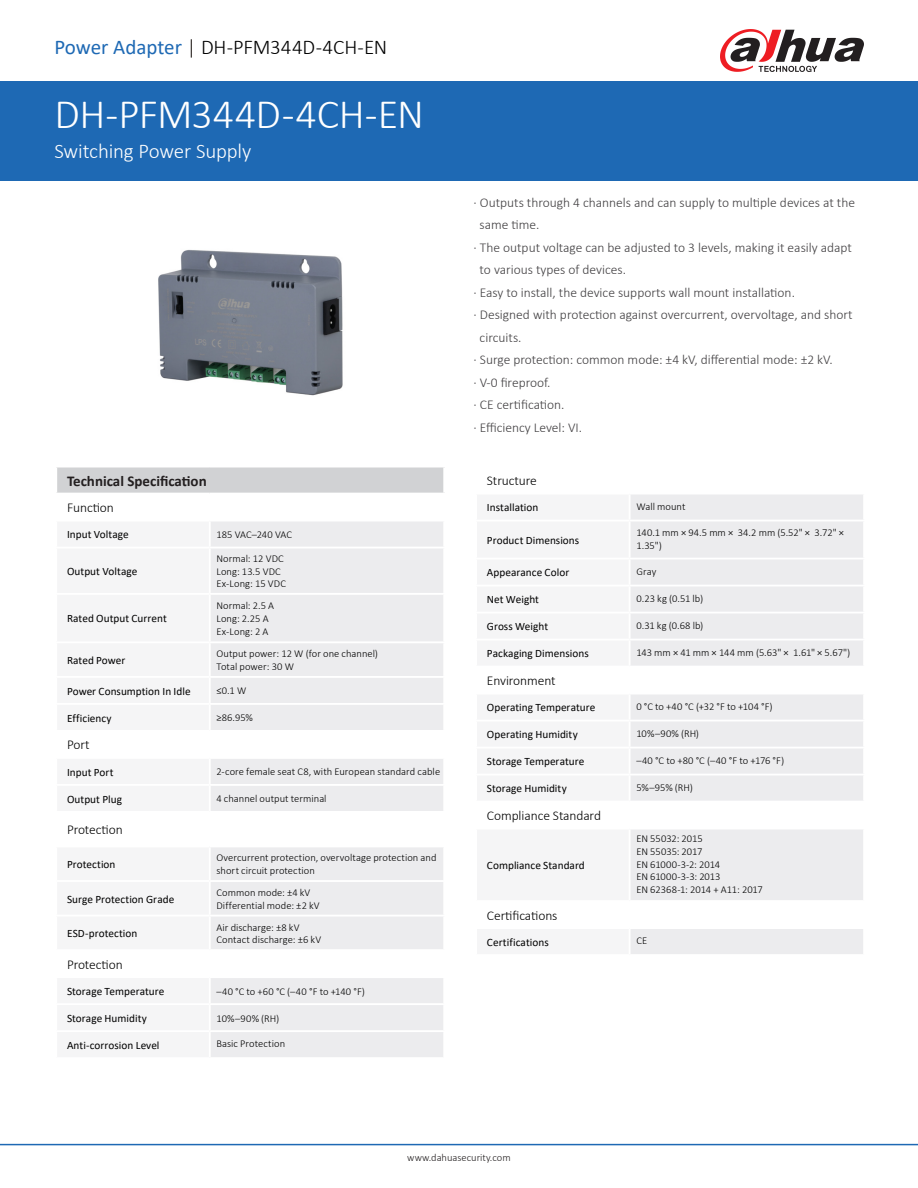
<style>
.page{position:relative;width:918px;height:1188px;background:#fff}
.page>*{position:absolute;margin:0;border:0;box-sizing:border-box;transform-origin:0 0}
.t1{font:300 42px "Calibri";letter-spacing:-.015em;color:#fff}
.t2{font:300 21px "Calibri";letter-spacing:-.01em;color:#000}
.t3{font:300 21px "Calibri";letter-spacing:-.01em;color:#fff}
.t4{font:700 15px "Calibri";color:#231f20}
.t5{font:300 13.5px/22.5px "Calibri";color:#413f41}
.段落标题{font:300 13.5px "Calibri";letter-spacing:-.005em;color:#000}
.表格内标题{font:11.25px "Calibri";letter-spacing:.005em;color:#000}
.表格正文{font:300 10.5px/12.6px "Calibri";letter-spacing:.005em;color:#000}
.t6{font:300 10.5px "Calibri";color:#231f20}
.s1{font-weight:400;color:#1e69b4}
.s2{color:#1b1513}
</style>
<div class="page">
<div style="left:0;top:81px;width:918px;height:100px;background:#1e69b4"></div>
<hr style="left:0;top:1144px;width:918px;height:1px;background:#1e69b4">
<svg style="left:720px;top:29px;width:144px;height:43px"></svg>
<div style="left:56px;top:467px;width:388px;height:27px;background:#d1d2d4"></div>
<svg style="left:211px;top:522px;width:232px;height:508px;fill:#ececee"></svg>
<svg style="left:211px;top:643px;width:232px;height:168px"></svg>
<div style="left:56px;top:846px;width:154px;height:35px;background:#f5f5f6"></div>
<div style="left:210px;top:846px;width:234px;height:35px;background:#ececee"></div>
<div style="left:56px;top:1031px;width:154px;height:27px;background:#f5f5f6"></div>
<div style="left:210px;top:1031px;width:234px;height:27px;background:#ececee"></div>
<hr style="left:55px;top:466px;width:155px;height:2px;background:#fff">
<hr style="left:210px;top:466px;width:235px;height:2px;background:#fff">
<hr style="left:55px;top:493px;width:155px;height:2px;background:#fff">
<hr style="left:210px;top:493px;width:235px;height:2px;background:#fff">
<hr style="left:210px;top:730px;width:235px;height:2px;background:#fff">
<hr style="left:210px;top:811px;width:235px;height:2px;background:#fff">
<hr style="left:210px;top:949px;width:235px;height:2px;background:#fff">
<hr style="left:55px;top:1057px;width:155px;height:2px;background:#fff">
<hr style="left:210px;top:1057px;width:235px;height:2px;background:#fff">
<hr style="left:55px;top:468px;width:2px;height:25px;background:#fff">
<hr style="left:443px;top:468px;width:2px;height:25px;background:#fff">
<hr style="left:55px;top:1030px;width:155px;height:2px;background:#fff">
<hr style="left:55px;top:1032px;width:2px;height:25px;background:#fff">
<hr style="left:210px;top:1030px;width:235px;height:2px;background:#fff">
<hr style="left:209px;top:1032px;width:2px;height:25px;background:#fff">
<hr style="left:443px;top:1032px;width:2px;height:25px;background:#fff">
<hr style="left:210px;top:547px;width:235px;height:2px;background:#fff">
<hr style="left:210px;top:593px;width:235px;height:2px;background:#fff">
<hr style="left:210px;top:641px;width:235px;height:2px;background:#fff">
<hr style="left:210px;top:676px;width:235px;height:2px;background:#fff">
<hr style="left:210px;top:703px;width:235px;height:2px;background:#fff">
<hr style="left:210px;top:757px;width:235px;height:2px;background:#fff">
<hr style="left:210px;top:784px;width:235px;height:2px;background:#fff">
<hr style="left:55px;top:846px;width:155px;height:1px;background:#fff">
<hr style="left:55px;top:847px;width:2px;height:33px;background:#fff">
<hr style="left:210px;top:846px;width:235px;height:1px;background:#fff">
<hr style="left:209px;top:847px;width:2px;height:33px;background:#fff">
<hr style="left:443px;top:847px;width:2px;height:33px;background:#fff">
<hr style="left:55px;top:880px;width:155px;height:2px;background:#fff">
<hr style="left:210px;top:880px;width:235px;height:2px;background:#fff">
<hr style="left:210px;top:915px;width:235px;height:2px;background:#fff">
<hr style="left:210px;top:976px;width:235px;height:2px;background:#fff">
<hr style="left:210px;top:1003px;width:235px;height:2px;background:#fff">
<img style="left:158px;top:250px;width:185px;height:146px">
<svg style="left:631px;top:495px;width:232px;height:225px;fill:#ececee"></svg>
<svg style="left:631px;top:722px;width:232px;height:232px;fill:#ececee"></svg>
<hr style="left:630px;top:666px;width:235px;height:2px;background:#fff">
<hr style="left:630px;top:801px;width:235px;height:2px;background:#fff">
<hr style="left:630px;top:900px;width:235px;height:2px;background:#fff">
<hr style="left:630px;top:520px;width:235px;height:2px;background:#fff">
<hr style="left:630px;top:558px;width:235px;height:2px;background:#fff">
<hr style="left:630px;top:585px;width:235px;height:2px;background:#fff">
<hr style="left:630px;top:612px;width:235px;height:2px;background:#fff">
<hr style="left:630px;top:639px;width:235px;height:2px;background:#fff">
<hr style="left:630px;top:693px;width:235px;height:2px;background:#fff">
<hr style="left:630px;top:747px;width:235px;height:2px;background:#fff">
<hr style="left:630px;top:774px;width:235px;height:2px;background:#fff">
<hr style="left:630px;top:828px;width:235px;height:2px;background:#fff">
<hr style="left:630px;top:927px;width:235px;height:2px;background:#fff">
<p class="t2" style="left:55px;top:34px;width:334px"><span class="s1">Power Adapter</span> <span class="s2">|</span> DH-PFM344D-4CH-EN</p>
<p class="t1" style="left:55px;top:88px;width:371px">DH-PFM344D-4CH-EN</p>
<p class="t3" style="left:55px;top:138px;width:198px">Switching Power Supply</p>
<p class="t4" style="left:67px;top:470px;width:141px">Technical Specification</p>
<p class="段落标题" style="left:67px;top:499px;width:48px">Function</p>
<p class="表格内标题" style="left:67px;top:527px;width:63px">Input Voltage</p>
<p class="表格正文" style="left:216px;top:528px;width:77px">185 VAC–240 VAC</p>
<p class="表格内标题" style="left:67px;top:563px;width:72px">Output Voltage</p>
<p class="表格正文" style="left:216px;top:552px;width:71px">Normal: 12 VDC<br>Long: 13.5 VDC<br>Ex-Long: 15 VDC</p>
<p class="表格内标题" style="left:67px;top:611px;width:101px">Rated Output Current</p>
<p class="表格正文" style="left:216px;top:600px;width:59px">Normal: 2.5 A<br>Long: 2.25 A<br>Ex-Long: 2 A</p>
<p class="表格内标题" style="left:67px;top:652px;width:60px">Rated Power</p>
<p class="表格正文" style="left:216px;top:647px;width:163px">Output power: 12 W (for one channel)<br>Total power: 30 W</p>
<p class="表格内标题" style="left:67px;top:683px;width:125px">Power Consumption In Idle</p>
<p class="表格正文" style="left:216px;top:684px;width:31px">≤0.1 W</p>
<p class="表格内标题" style="left:67px;top:710px;width:46px">Efficiency</p>
<p class="表格正文" style="left:216px;top:711px;width:38px">≥86.95%</p>
<p class="段落标题" style="left:67px;top:737px;width:24px">Port</p>
<p class="表格内标题" style="left:67px;top:764px;width:48px">Input Port</p>
<p class="表格正文" style="left:216px;top:765px;width:225px">2-core female seat C8, with European standard cable</p>
<p class="表格内标题" style="left:67px;top:791px;width:57px">Output Plug</p>
<p class="表格正文" style="left:216px;top:792px;width:112px">4 channel output terminal</p>
<p class="段落标题" style="left:67px;top:821px;width:57px">Protection</p>
<p class="表格内标题" style="left:67px;top:856px;width:50px">Protection</p>
<p class="表格正文" style="left:216px;top:852px;width:222px">Overcurrent protection, overvoltage protection and short circuit protection</p>
<p class="表格内标题" style="left:67px;top:891px;width:109px">Surge Protection Grade</p>
<p class="表格正文" style="left:216px;top:886px;width:105px">Common mode: ±4 kV<br>Differential mode: ±2 kV</p>
<p class="表格内标题" style="left:67px;top:926px;width:72px">ESD-protection</p>
<p class="表格正文" style="left:216px;top:921px;width:106px">Air discharge: ±8 kV<br>Contact discharge: ±6 kV</p>
<p class="段落标题" style="left:67px;top:956px;width:57px">Protection</p>
<p class="表格内标题" style="left:67px;top:983px;width:99px">Storage Temperature</p>
<p class="表格正文" style="left:216px;top:985px;width:150px">–40 °C to +60 °C (–40 °F to +140 °F)</p>
<p class="表格内标题" style="left:67px;top:1010px;width:81px">Storage Humidity</p>
<p class="表格正文" style="left:216px;top:1012px;width:64px">10%–90% (RH)</p>
<p class="表格内标题" style="left:67px;top:1037px;width:94px">Anti-corrosion Level</p>
<p class="表格正文" style="left:216px;top:1037px;width:70px">Basic Protection</p>
<p class="t5" style="left:474px;top:191px;width:383px">· Outputs through 4 channels and can supply to multiple devices at the</p>
<p class="t5" style="left:474px;top:213px;width:380px;text-indent:6px">same time.<br>· The output voltage can be adjusted to 3 levels, making it easily adapt</p>
<p class="t5" style="left:474px;top:258px;width:381px;text-indent:6px">to various types of devices.<br>· Easy to install, the device supports wall mount installation.<br>· Designed with protection against overcurrent, overvoltage, and short</p>
<p class="t5" style="left:474px;top:326px;width:361px;text-indent:6px">circuits.<br>· Surge protection: common mode: ±4 kV, differential mode: ±2 kV. · V-0 fireproof.<br>· CE certification.<br>· Efficiency Level: VI.</p>
<p class="段落标题" style="left:487px;top:472px;width:52px">Structure</p>
<p class="表格内标题" style="left:487px;top:500px;width:53px">Installation</p>
<p class="表格正文" style="left:636px;top:500px;width:51px">Wall mount</p>
<p class="表格内标题" style="left:487px;top:532px;width:94px">Product Dimensions</p>
<p class="表格正文" style="left:636px;top:526px;width:209px">140.1 mm × 94.5 mm × 34.2 mm (5.52" × 3.72" ×<br>1.35")</p>
<p class="表格内标题" style="left:487px;top:565px;width:84px">Appearance Color</p>
<p class="表格正文" style="left:636px;top:565px;width:21px">Gray</p>
<p class="表格内标题" style="left:487px;top:592px;width:54px">Net Weight</p>
<p class="表格正文" style="left:636px;top:592px;width:68px">0.23 kg (0.51 lb)</p>
<p class="表格内标题" style="left:487px;top:619px;width:63px">Gross Weight</p>
<p class="表格正文" style="left:636px;top:619px;width:69px">0.31 kg (0.68 lb)</p>
<p class="表格内标题" style="left:487px;top:646px;width:103px">Packaging Dimensions</p>
<p class="表格正文" style="left:636px;top:646px;width:215px">143 mm × 41 mm × 144 mm (5.63" × 1.61" × 5.67")</p>
<p class="段落标题" style="left:487px;top:672px;width:70px">Environment</p>
<p class="表格内标题" style="left:487px;top:700px;width:110px">Operating Temperature</p>
<p class="表格正文" style="left:636px;top:700px;width:138px">0 °C to +40 °C (+32 °F to +104 °F)</p>
<p class="表格内标题" style="left:487px;top:727px;width:92px">Operating Humidity</p>
<p class="表格正文" style="left:636px;top:727px;width:64px">10%–90% (RH)</p>
<p class="表格内标题" style="left:487px;top:754px;width:99px">Storage Temperature</p>
<p class="表格正文" style="left:636px;top:754px;width:149px">–40 °C to +80 °C (–40 °F to +176 °F)</p>
<p class="表格内标题" style="left:487px;top:781px;width:81px">Storage Humidity</p>
<p class="表格正文" style="left:636px;top:781px;width:58px">5%–95% (RH)</p>
<p class="段落标题" style="left:487px;top:807px;width:116px">Compliance Standard</p>
<p class="表格内标题" style="left:487px;top:858px;width:99px">Compliance Standard</p>
<p class="表格正文" style="left:636px;top:832px;width:128px">EN 55032: 2015<br>EN 55035: 2017<br>EN 61000-3-2: 2014<br>EN 61000-3-3: 2013<br>EN 62368-1: 2014 + A11: 2017</p>
<p class="段落标题" style="left:487px;top:907px;width:72px">Certifications</p>
<p class="表格内标题" style="left:487px;top:934px;width:63px">Certifications</p>
<p class="表格正文" style="left:636px;top:934px;width:12px">CE</p>
<p class="t6" style="left:407px;top:1151px;width:105px">www.dahuasecurity.com</p>
</div>
